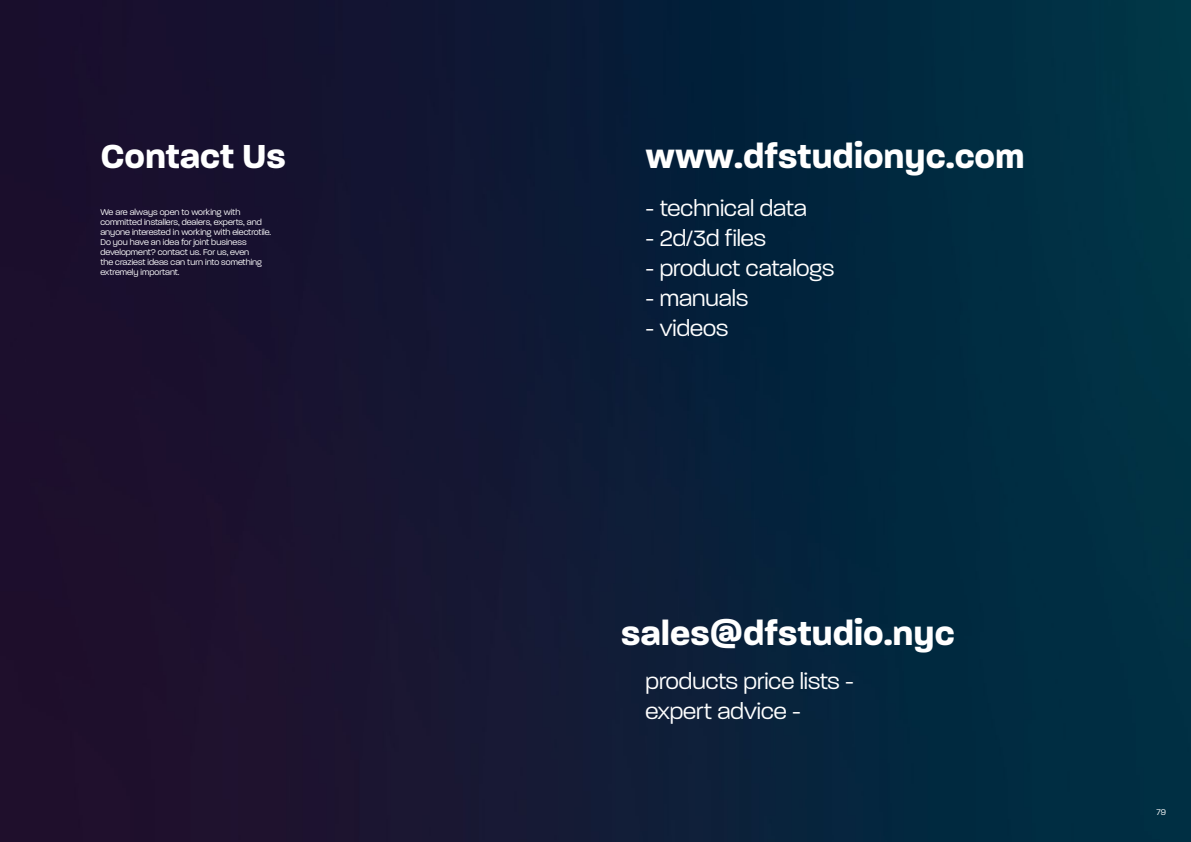
<style>
.page{position:relative;width:1191px;height:842px;background:#fff}
.page>*{position:absolute;margin:0;border:0;box-sizing:border-box;transform-origin:0 0}
.t1{font:700 36px "Paralucent";color:#fff}
.t2{font:300 24px/30px "Paralucent";color:#fff}
.t3{font:300 9px/10px "Paralucent";color:#fff}
</style>
<div class="page">
<img style="left:0;top:0;width:1191px;height:842px">
<h1 class="t1" style="left:100px;top:135px;width:187px">Contact Us</h1>
<h1 class="t1" style="left:645px;top:135px;width:380px">www.dfstudionyc.com</h1>
<p class="t3" style="left:100px;top:207px;width:172px">We are always open to working with committed installers, dealers, experts, and anyone interested in working with electrotile.<br>Do you have an idea for joint business development? contact us. For us, even<br>the craziest ideas can turn into something extremely important.</p>
<h2 class="t2" style="left:645px;top:193px;width:163px">- technical data</h2>
<h2 class="t2" style="left:645px;top:223px;width:122px">- 2d/3d files</h2>
<h2 class="t2" style="left:645px;top:253px;width:190px">- product catalogs</h2>
<h2 class="t2" style="left:645px;top:283px;width:104px">- manuals</h2>
<h2 class="t2" style="left:645px;top:313px;width:84px">- videos</h2>
<h1 class="t1" style="left:621px;top:612px;width:335px">sales@dfstudio.nyc</h1>
<h2 class="t2" style="left:645px;top:666px;width:210px">products price lists - expert advice -</h2>
<p class="t3" style="left:1156px;top:807px;width:11px">79</p>
</div>
